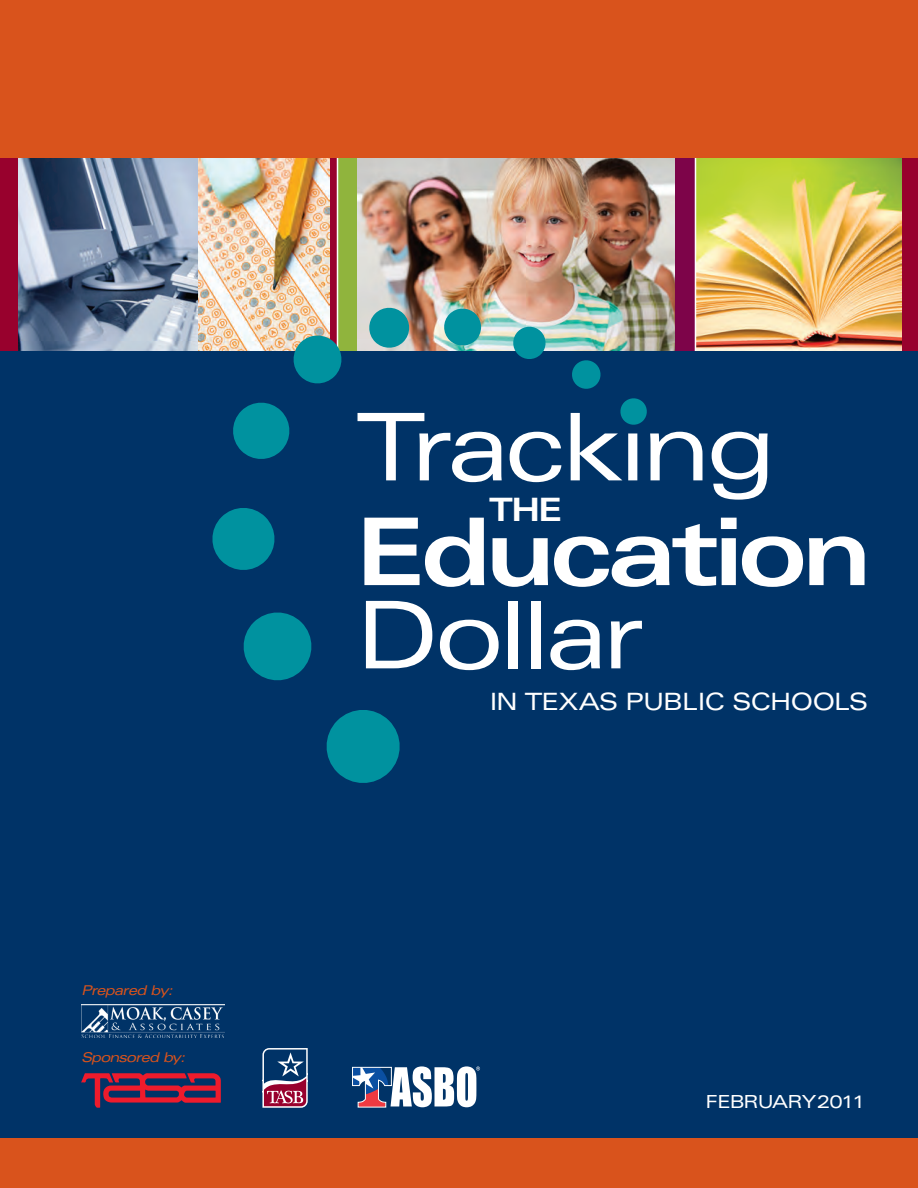
<style>
.page{position:relative;width:918px;height:1188px;background:#fff}
.page>*{position:absolute;margin:0;border:0;box-sizing:border-box;transform-origin:0 0}
.t1{font:expanded 93.45px "Univers";letter-spacing:-.05em;color:#fff}
.t2{font:700 expanded 93.45px "Univers";letter-spacing:-.05em;color:#fff}
.t3{font:700 expanded 32.25px "Univers";color:#fff}
.t4{font:expanded 23.85px "Univers";letter-spacing:-.04em;color:#fff}
.t5{font:expanded 18px "Univers";letter-spacing:-.05em;color:#fff}
.t6{font:italic expanded 13.5px "Univers";letter-spacing:-.06em;color:#d9531c}
.t7{font:italic expanded 13.5px "Univers";letter-spacing:-.04em;color:#d9531c}
</style>
<div class="page">
<div style="left:0;top:154px;width:918px;height:217px;background:#98012d"></div>
<img style="left:696px;top:158px;width:205px;height:193px">
<img style="left:357px;top:158px;width:318px;height:193px">
<img style="left:18px;top:158px;width:311px;height:193px">
<div style="left:675px;top:155px;width:20px;height:202px;background:#7d0449"></div>
<div style="left:338px;top:155px;width:19px;height:204px;background:#90b43d"></div>
<hr style="left:337px;top:157px;width:1px;height:206px;background:#fff">
<hr style="left:695px;top:155px;width:1px;height:216px;background:#fff">
<div style="left:0;top:0;width:918px;height:158px;background:#d9531c"></div>
<div style="left:0;top:351px;width:918px;height:795px;background:#003367"></div>
<svg style="left:620px;top:398px;width:27px;height:27px"></svg>
<svg style="left:572px;top:360px;width:29px;height:29px"></svg>
<svg style="left:512px;top:325px;width:35px;height:34px"></svg>
<svg style="left:442px;top:307px;width:41px;height:40px;background:#43a7a9"></svg>
<svg style="left:367px;top:306px;width:44px;height:44px;background:#4ba6ac"></svg>
<svg style="left:291px;top:333px;width:51px;height:51px"></svg>
<svg style="left:233px;top:402px;width:57px;height:57px"></svg>
<svg style="left:212px;top:508px;width:63px;height:62px"></svg>
<svg style="left:243px;top:612px;width:69px;height:69px"></svg>
<svg style="left:326px;top:710px;width:74px;height:73px"></svg>
<div style="left:0;top:1138px;width:918px;height:50px;background:#d9531c"></div>
<svg style="left:262px;top:1048px;width:46px;height:60px"></svg>
<svg style="left:81px;top:1073px;width:140px;height:35px"></svg>
<img style="left:81px;top:1004px;width:143px;height:33px">
<svg style="left:352px;top:1066px;width:128px;height:42px"></svg>
<p class="t7" style="left:81px;top:982px;width:93px">Prepared by:</p>
<p class="t6" style="left:81px;top:1049px;width:106px">Sponsored by:</p>
<h1 class="t1" style="left:356px;top:392px;width:421px">TRACKING</h1>
<h2 class="t3" style="left:489px;top:491px;width:75px">the</h2>
<h1 class="t2" style="left:356px;top:499px;width:517px">Education</h1>
<h1 class="t1" style="left:356px;top:580px;width:289px">DOLLAR</h1>
<p class="t4" style="left:490px;top:688px;width:380px">IN TEXAS PUBLIC SCHOOLS</p>
<p class="t5" style="left:706px;top:1091px;width:161px">FEBRUARY 2011</p>
</div>
